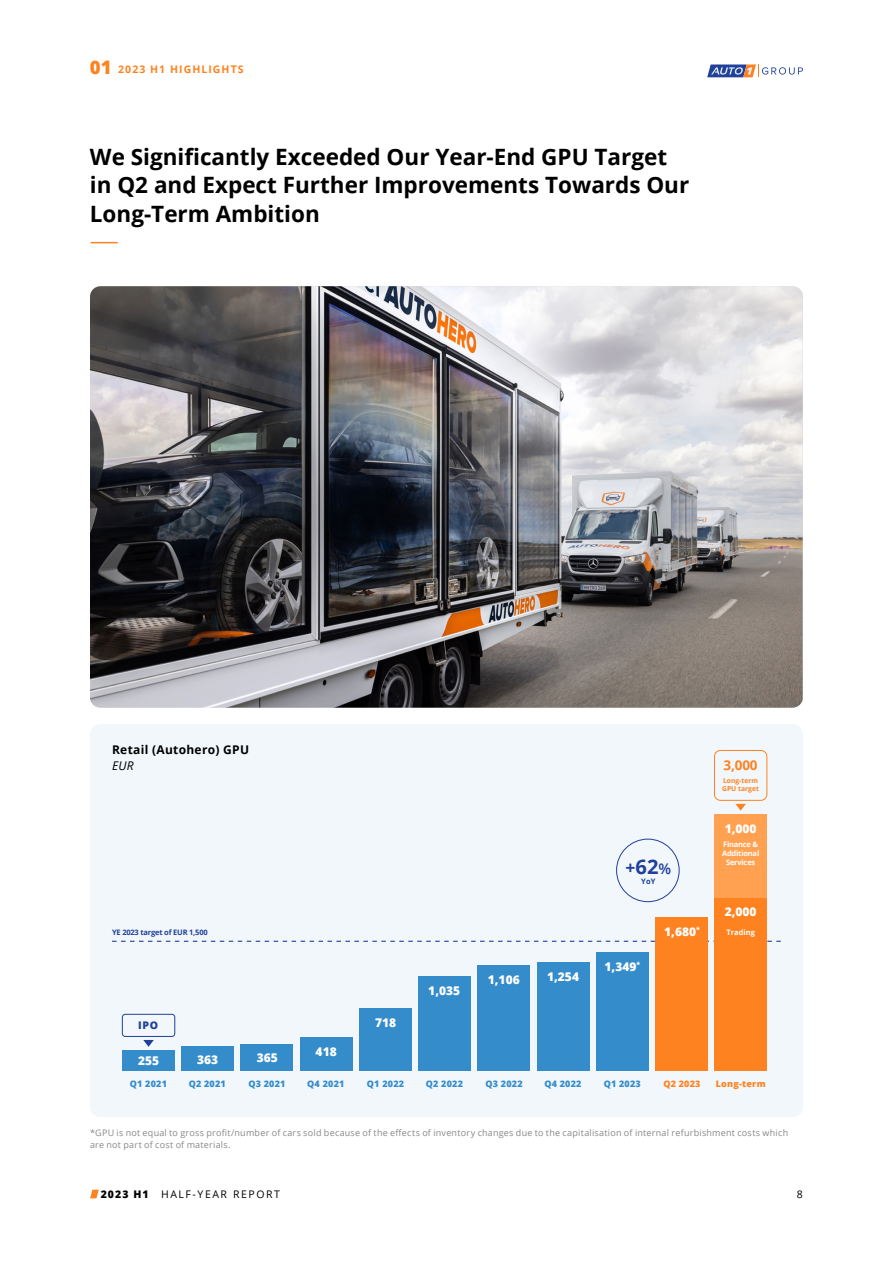
<style>
.page{position:relative;width:893px;height:1263px;background:#fff}
.page>*{position:absolute;margin:0;border:0;box-sizing:border-box;transform-origin:0 0}
.t1{font:700 22.5px/28.5px "Open Sans";color:#000}
.t2{font:700 20.1px "Open Sans";color:#21409a}
.t3{font:800 18.6px "Open Sans";color:#ff8220}
.t4{font:700 13.5px "Open Sans";color:#ff8220}
.t5{font:800 12px "Open Sans";color:#fff}
.t6{font:700 12px "Open Sans";letter-spacing:.025em;color:#000}
.t7{font:italic 12px "Open Sans";color:#000}
.t8{font:10.5px "Open Sans";letter-spacing:.15em;color:#000}
.t9{font:700 10.5px "Open Sans";letter-spacing:.1em;color:#ff8220}
.t10{font:800 10.5px "Open Sans";color:#21409a}
.t11{font:9px/12px "Open Sans";letter-spacing:.025em;color:#888}
.t12{font:800 9px "Open Sans";letter-spacing:.025em;color:#358ccb}
.t13{font:800 9px "Open Sans";letter-spacing:.025em;color:#ff8220}
.t14{font:700 7.5px/9px "Open Sans";letter-spacing:-.025em;color:#fff;text-align:center}
.t15{font:700 7.5px "Open Sans";letter-spacing:-.025em;color:#20419a}
.t16{font:700 7.5px "Open Sans";color:#fff}
.t17{font:700 7.5px "Open Sans";color:#21409a}
.t18{font:700 6.75px/8.2px "Open Sans";color:#ff8220}
.s1{font-size:17.4px}
.s2{font-weight:600;font-size:14.7px}
.s3{font-weight:800}
</style>
<div class="page">
<svg style="left:90px;top:1190px;width:9px;height:8px"></svg>
<svg style="left:707px;top:64px;width:96px;height:13px"></svg>
<div style="left:90px;top:724px;width:713px;height:393px;background:#f1f7fb;border-radius:10px"></div>
<img style="left:90px;top:286px;width:713px;height:422px">
<div style="left:616px;top:839px;width:63px;height:63px;border:1px solid #21409a;border-radius:50%"></div>
<svg style="left:91px;top:242px;width:27px;height:1px"></svg>
<svg style="left:112px;top:941px;width:669px;height:1px"></svg>
<div style="left:122px;top:1051px;width:53px;height:20px;background:#358ccb"></div>
<div style="left:359px;top:1008px;width:53px;height:63px;background:#358ccb"></div>
<div style="left:241px;top:1044px;width:52px;height:27px;background:#358ccb"></div>
<div style="left:478px;top:965px;width:52px;height:106px;background:#358ccb"></div>
<div style="left:655px;top:917px;width:53px;height:154px;background:#ff8220"></div>
<div style="left:182px;top:1046px;width:52px;height:25px;background:#358ccb"></div>
<div style="left:418px;top:976px;width:53px;height:95px;background:#358ccb"></div>
<div style="left:596px;top:952px;width:52px;height:119px;background:#358ccb"></div>
<div style="left:300px;top:1037px;width:52px;height:34px;background:#358ccb"></div>
<div style="left:537px;top:963px;width:52px;height:108px;background:#358ccb"></div>
<div style="left:714px;top:898px;width:53px;height:173px;background:#ff8220"></div>
<div style="left:714px;top:814px;width:53px;height:84px;background:#ffa151"></div>
<div style="left:122px;top:1014px;width:53px;height:23px;border:1px solid #21409a;border-radius:3px"></div>
<div style="left:714px;top:750px;width:53px;height:51px;border:1px solid #ff8220;border-radius:6px"></div>
<svg style="left:735px;top:804px;width:11px;height:7px"></svg>
<svg style="left:143px;top:1040px;width:11px;height:7px"></svg>
<h3 class="t3" style="left:90px;top:53px;width:23px">01</h3>
<p class="t9" style="left:118px;top:61px;width:127px">2023 H1 HIGHLIGHTS</p>
<h1 class="t1" style="left:90px;top:142px;width:601px">We Significantly Exceeded Our Year-End GPU Target in Q2 and Expect Further Improvements Towards Our<br>Long-Term Ambition</h1>
<h3 class="t6" style="left:112px;top:741px;width:139px">Retail (Autohero) GPU</h3>
<h3 class="t7" style="left:112px;top:757px;width:23px">EUR</h3>
<h2 class="t2" style="left:626px;top:852px;width:47px"><span class="s1">+</span>62<span class="s2">%</span></h2>
<p class="t17" style="left:641px;top:876px;width:16px">YoY</p>
<h3 class="t4" style="left:723px;top:756px;width:36px">3,000</h3>
<p class="t18" style="left:722px;top:776px;width:38px">Long-term<br>GPU target</p>
<h3 class="t5" style="left:725px;top:819px;width:33px">1,000</h3>
<p class="t14" style="left:722px;top:840px;width:39px">Finance &amp;<br>Additional<br>Services</p>
<h3 class="t5" style="left:725px;top:902px;width:33px">2,000</h3>
<h3 class="t5" style="left:664px;top:922px;width:37px">1,680<sup>*</sup></h3>
<p class="t15" style="left:112px;top:927px;width:97px">YE 2023 target of EUR 1,500</p>
<p class="t16" style="left:726px;top:927px;width:30px">Trading</p>
<p class="t10" style="left:138px;top:1017px;width:22px">IPO</p>
<h3 class="t5" style="left:138px;top:1052px;width:23px">255</h3>
<h3 class="t5" style="left:197px;top:1050px;width:23px">363</h3>
<h3 class="t5" style="left:257px;top:1049px;width:23px">365</h3>
<h3 class="t5" style="left:316px;top:1042px;width:23px">418</h3>
<h3 class="t5" style="left:375px;top:1014px;width:23px">718</h3>
<h3 class="t5" style="left:428px;top:981px;width:33px">1,035</h3>
<h3 class="t5" style="left:488px;top:971px;width:33px">1,106</h3>
<h3 class="t5" style="left:547px;top:968px;width:33px">1,254</h3>
<h3 class="t5" style="left:605px;top:958px;width:37px">1,349<sup>*</sup></h3>
<p class="t12" style="left:130px;top:1077px;width:39px">Q1 2021</p>
<p class="t12" style="left:189px;top:1077px;width:39px">Q2 2021</p>
<p class="t12" style="left:248px;top:1077px;width:39px">Q3 2021</p>
<p class="t12" style="left:307px;top:1077px;width:39px">Q4 2021</p>
<p class="t12" style="left:367px;top:1077px;width:39px">Q1 2022</p>
<p class="t12" style="left:426px;top:1077px;width:39px">Q2 2022</p>
<p class="t12" style="left:485px;top:1077px;width:39px">Q3 2022</p>
<p class="t12" style="left:544px;top:1077px;width:39px">Q4 2022</p>
<p class="t12" style="left:604px;top:1077px;width:39px">Q1 2023</p>
<p class="t13" style="left:663px;top:1077px;width:39px">Q2 2023</p>
<p class="t13" style="left:716px;top:1077px;width:52px">Long-term</p>
<p class="t11" style="left:90px;top:1126px;width:700px">*GPU is not equal to gross profit/number of cars sold because of the effects of inventory changes due to the capitalisation of internal refurbishment costs which are not part of cost of materials.</p>
<p class="t8" style="left:101px;top:1187px;width:181px"><span class="s3">2023 H1</span> HALF-YEAR REPORT</p>
<p class="t8" style="left:797px;top:1187px;width:8px">8</p>
</div>
